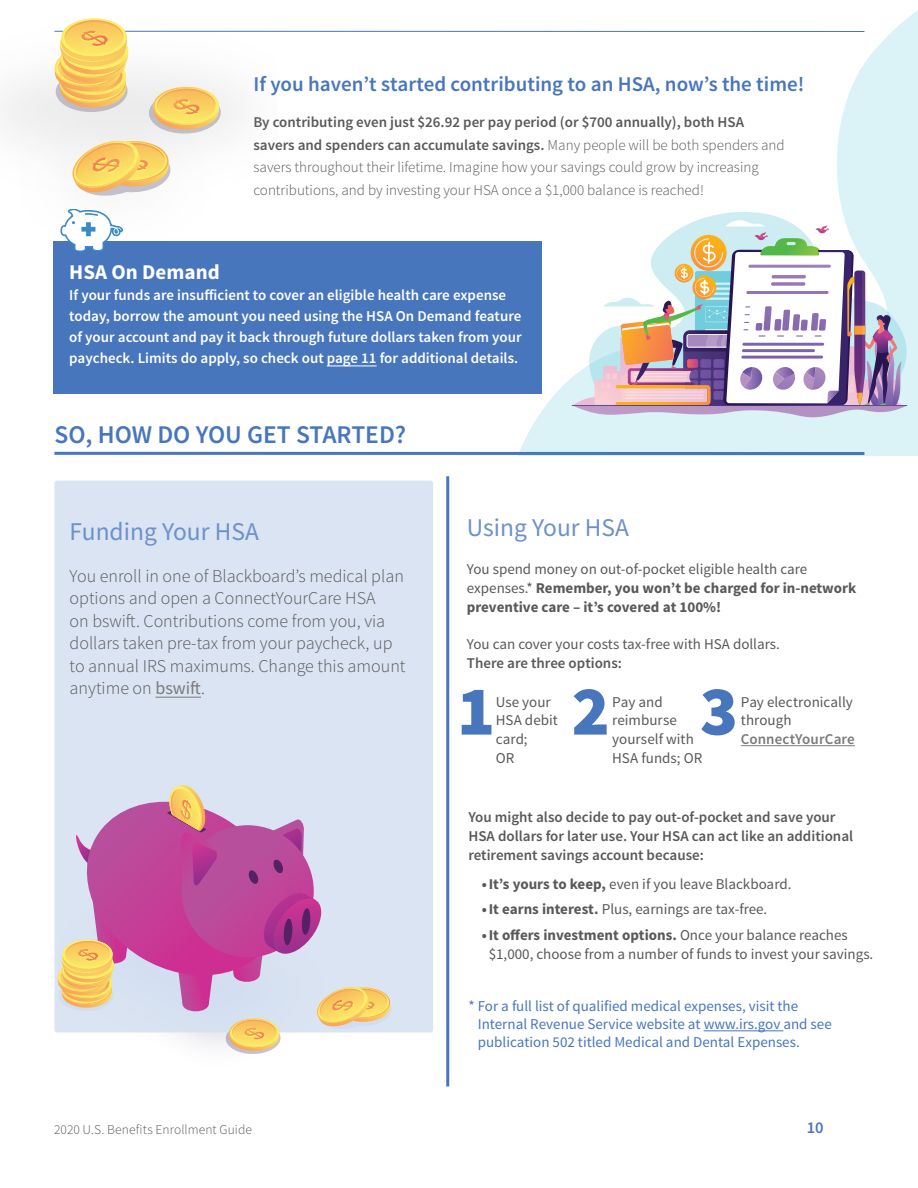
<style>
.page{position:relative;width:918px;height:1188px;background:#fff}
.page>*{position:absolute;margin:0;border:0;box-sizing:border-box;transform-origin:0 0}
.t1{font:900 70.5px "Source Sans Pro";color:#4776bd}
.t2{font:25.5px "Source Sans Pro";color:#6c91ca}
.t3{font:600 25.5px "Source Sans Pro";color:#4776bd}
.t4{font:600 21px "Source Sans Pro";color:#4776bd}
.t5{font:700 21px "Source Sans Pro";color:#fff}
.t6{font:300 18px/22.5px "Source Sans Pro";color:#58595b}
.t7{font:600 16.5px "Source Sans Pro";color:#4776bd}
.t8{font:15px/18.8px "Source Sans Pro";color:#58595b}
.t9{font:300 15px/22.5px "Source Sans Pro";color:#58595b}
.t10{font:600 15px/21px "Source Sans Pro";color:#fff}
.t11{font:600 15px/18.8px "Source Sans Pro";color:#58595b}
.t12{font:15px/18px "Source Sans Pro";color:#4776bd}
.t13{font:700 15px/18.8px "Source Sans Pro";color:#58595b}
.t14{font:600 15px "Source Sans Pro";letter-spacing:.005em;color:#7a7a7a}
.t15{font:300 13.5px "Source Sans Pro";letter-spacing:.005em;color:#595959}
.t16{font:10.95px "Franklin Gothic";color:#398ac7}
.s1{font-weight:600}
.s2{font-weight:400;color:#7a7a7a}
.s3{font-weight:400}
.s4{font-weight:700}
</style>
<div class="page">
<div style="left:54px;top:481px;width:379px;height:551px;background:#dae4f2;border-radius:3px"></div>
<svg style="left:501px;top:10px;width:417px;height:445px"></svg>
<hr style="left:704px;top:1030px;width:79px;height:1px;background:#4776bd">
<svg style="left:589px;top:212px;width:318px;height:193px"></svg>
<svg style="left:572px;top:219px;width:334px;height:202px"></svg>
<svg style="left:572px;top:405px;width:335px;height:1px"></svg>
<hr style="left:54px;top:31px;width:810px;height:1px;background:#4776bd">
<hr style="left:54px;top:452px;width:810px;height:3px;background:#4776bd">
<img style="left:3px;top:30px;width:274px;height:102px">
<img style="left:7px;top:120px;width:72px;height:90px">
<svg style="left:52px;top:18px;width:170px;height:178px"></svg>
<svg style="left:56px;top:785px;width:336px;height:269px"></svg>
<div style="left:53px;top:241px;width:489px;height:152px;background:#4776bd"></div>
<hr style="left:327px;top:366px;width:50px;height:1px;background:#fff">
<svg style="left:60px;top:210px;width:64px;height:42px"></svg>
<hr style="left:741px;top:745px;width:114px;height:1px;background:#7a7a7a">
<hr style="left:446px;top:476px;width:3px;height:610px;background:#4776bd">
<hr style="left:155px;top:697px;width:46px;height:1px;background:#7a7a7a">
<h3 class="t4" style="left:254px;top:71px;width:552px">If you haven’t started contributing to an HSA, now’s the time!</h3>
<p class="t9" style="left:254px;top:111px;width:533px"><span class="s1">By contributing even just $26.92 per pay period (or $700 annually), both HSA savers and spenders can accumulate savings.</span> Many people will be both spenders and savers throughout their lifetime. Imagine how your savings could grow by increasing contributions, and by investing your HSA once a $1,000 balance is reached!</p>
<h3 class="t5" style="left:69px;top:258px;width:152px">HSA On Demand</h3>
<p class="t10" style="left:69px;top:285px;width:454px">If your funds are insufficient to cover an eligible health care expense today, borrow the amount you need using the HSA On Demand feature of your account and pay it back through future dollars taken from your paycheck. Limits do apply, so check out page 11 for additional details.</p>
<p class="t16" style="left:258px;top:309px;width:9px">$</p>
<h2 class="t3" style="left:54px;top:418px;width:353px">SO, HOW DO YOU GET STARTED?</h2>
<h2 class="t2" style="left:70px;top:515px;width:191px">Funding Your HSA</h2>
<p class="t6" style="left:70px;top:565px;width:337px">You enroll in one of Blackboard’s medical plan options and open a ConnectYourCare HSA<br>on bswift. Contributions come from you, via dollars taken pre-tax from your paycheck, up to annual IRS maximums. Change this amount anytime on <span class="s2">bswift</span>.</p>
<h2 class="t2" style="left:467px;top:512px;width:164px">Using Your HSA</h2>
<p class="t13" style="left:467px;top:560px;width:391px"><span class="s3">You spend money on out-of-pocket eligible health care expenses.*</span> Remember, you won’t be charged for in-network preventive care – it’s covered at 100%!</p>
<p class="t8" style="left:467px;top:635px;width:314px">You can cover your costs tax-free with HSA dollars.</p>
<p class="t11" style="left:467px;top:654px;width:157px">There are three options:</p>
<h1 class="t1" style="left:457px;top:665px;width:154px">1 2</h1>
<h1 class="t1" style="left:700px;top:665px;width:40px">3</h1>
<p class="t8" style="left:496px;top:693px;width:64px">Use your<br>HSA debit card;<br>OR</p>
<p class="t8" style="left:612px;top:693px;width:92px">Pay and reimburse yourself with<br>HSA funds; OR</p>
<p class="t8" style="left:741px;top:693px;width:114px">Pay electronically through</p>
<p class="t14" style="left:741px;top:730px;width:116px">ConnectYourCare</p>
<p class="t11" style="left:468px;top:808px;width:386px">You might also decide to pay out-of-pocket and save your<br>HSA dollars for later use. Your HSA can act like an additional retirement savings account because:</p>
<p class="t8" style="left:482px;top:875px;width:311px"><span class="s4">•It’s yours to keep,</span> even if you leave Blackboard.</p>
<p class="t8" style="left:482px;top:900px;width:287px"><span class="s4">•It earns interest.</span> Plus, earnings are tax-free.</p>
<p class="t8" style="left:489px;top:926px;width:386px;text-indent:-7px"><span class="s4">•It offers investment options.</span> Once your balance reaches $1,000, choose from a number of funds to invest your savings.</p>
<p class="t12" style="left:478px;top:998px;width:356px;text-indent:-9px">* For a full list of qualified medical expenses, visit the<br>Internal Revenue Service website at www.irs.gov and see publication 502 titled Medical and Dental Expenses.</p>
<p class="t15" style="left:54px;top:1121px;width:199px">2020 U.S. Benefits Enrollment Guide</p>
<p class="t7" style="left:807px;top:1118px;width:18px">10</p>
</div>
